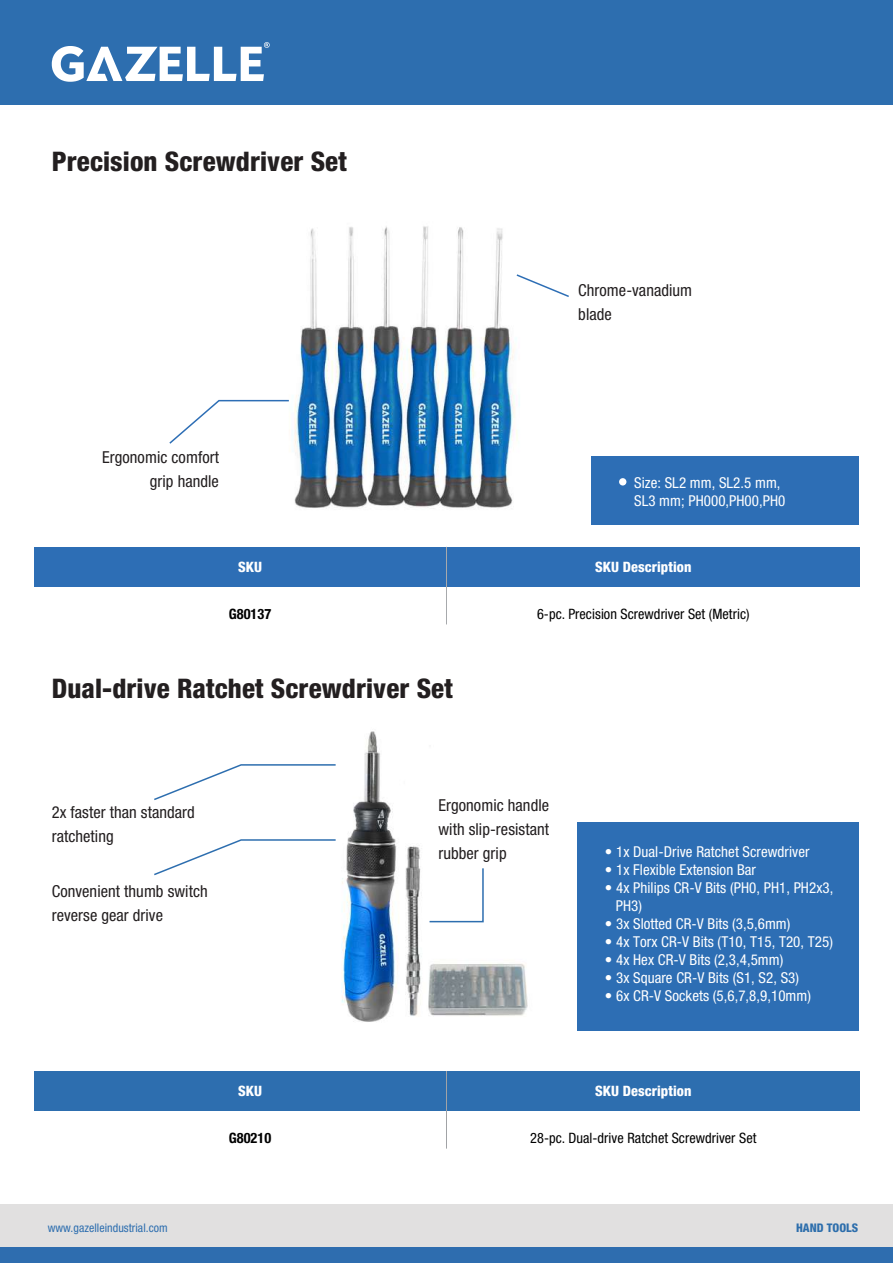
<style>
.page{position:relative;width:893px;height:1263px;background:#fff}
.page>*{position:absolute;margin:0;border:0;box-sizing:border-box;transform-origin:0 0}
.t1{font:800 condensed 27px "Helvetica Neue LT Std";letter-spacing:.005em;color:#231f20}
.t2{font:condensed 16.5px/24px "Helvetica Neue LT Std";letter-spacing:.005em;color:#231f20}
.t3{font:condensed 15px/18px "Helvetica Neue LT Std";letter-spacing:.005em;color:#fff}
.t4{font:condensed 14.25px "Helvetica Neue LT Std";letter-spacing:.005em;color:#000}
.t5{font:800 condensed 14.25px "Helvetica Neue LT Std";letter-spacing:.005em;color:#fff}
.t6{font:700 condensed 14.25px "Helvetica Neue LT Std";letter-spacing:.005em;color:#000}
.t7{font:condensed 11.85px "Helvetica Neue LT Std";letter-spacing:.005em;color:#2d6eaf}
.t8{font:800 condensed 11.85px "Helvetica Neue LT Std";letter-spacing:.005em;color:#2d6eac}
</style>
<div class="page">
<div style="left:0;top:1204px;width:893px;height:43px;background:#e1e0e0"></div>
<div style="left:0;top:1247px;width:893px;height:16px;background:#2e6daf"></div>
<div style="left:0;top:0;width:893px;height:105px;background:#2d6eaf"></div>
<svg style="left:52px;top:42px;width:218px;height:40px"></svg>
<img style="left:341px;top:731px;width:187px;height:291px">
<div style="left:34px;top:1071px;width:825px;height:40px;background:#2d6eaf"></div>
<hr style="left:446px;top:1071px;width:1px;height:77px;background:#a1a3a6">
<svg style="left:154px;top:764px;width:182px;height:37px"></svg>
<svg style="left:154px;top:839px;width:182px;height:37px"></svg>
<svg style="left:428px;top:867px;width:56px;height:56px"></svg>
<div style="left:577px;top:822px;width:282px;height:209px;background:#2d6eb4"></div>
<img style="left:292px;top:226px;width:228px;height:321px">
<svg style="left:515px;top:273px;width:54px;height:25px"></svg>
<svg style="left:169px;top:399px;width:120px;height:45px"></svg>
<div style="left:591px;top:456px;width:268px;height:69px;background:#2d6eb5"></div>
<div style="left:619px;top:478px;width:7px;height:7px;background:#fff;border-radius:50%"></div>
<div style="left:34px;top:547px;width:825px;height:40px;background:#2d6eb5"></div>
<hr style="left:446px;top:547px;width:1px;height:77px;background:#a7a9ac">
<h1 class="t1" style="left:52px;top:144px;width:297px">Precision Screwdriver Set</h1>
<p class="t2" style="left:102px;top:445px;width:118px;text-align:right">Ergonomic comfort grip handle</p>
<p class="t2" style="left:578px;top:278px;width:115px">Chrome-vanadium blade</p>
<p class="t3" style="left:634px;top:473px;width:153px">Size: SL2 mm, SL2.5 mm,<br>SL3 mm; PH000,PH00,PH0</p>
<p class="t5" style="left:238px;top:558px;width:25px">SKU</p>
<p class="t5" style="left:595px;top:558px;width:98px">SKU Description</p>
<p class="t6" style="left:229px;top:605px;width:44px">G80137</p>
<p class="t4" style="left:537px;top:606px;width:214px">6-pc. Precision Screwdriver Set (Metric)</p>
<h1 class="t1" style="left:52px;top:671px;width:403px">Dual-drive Ratchet Screwdriver Set</h1>
<p class="t2" style="left:52px;top:800px;width:145px">2x faster than standard ratcheting</p>
<p class="t2" style="left:52px;top:879px;width:157px">Convenient thumb switch reverse gear drive</p>
<p class="t2" style="left:438px;top:793px;width:112px;text-align:justify">Ergonomic handle with slip-resistant rubber grip</p>
<p class="t3" style="left:605px;top:843px;width:206px">• 1x Dual-Drive Ratchet Screwdriver</p>
<p class="t3" style="left:605px;top:861px;width:153px">• 1x Flexible Extension Bar</p>
<p class="t3" style="left:616px;top:879px;width:219px;text-indent:-11px">• 4x Philips CR-V Bits (PH0, PH1, PH2x3,<br>PH3)</p>
<p class="t3" style="left:605px;top:915px;width:187px">• 3x Slotted CR-V Bits (3,5,6mm)</p>
<p class="t3" style="left:605px;top:933px;width:230px">• 4x Torx CR-V Bits (T10, T15, T20, T25)</p>
<p class="t3" style="left:605px;top:951px;width:180px">• 4x Hex CR-V Bits (2,3,4,5mm)</p>
<p class="t3" style="left:605px;top:969px;width:196px">• 3x Square CR-V Bits (S1, S2, S3)</p>
<p class="t3" style="left:605px;top:987px;width:208px">• 6x CR-V Sockets (5,6,7,8,9,10mm)</p>
<p class="t7" style="left:48px;top:1221px;width:122px">www.gazelleindustrial.com</p>
<p class="t5" style="left:238px;top:1082px;width:25px">SKU</p>
<p class="t5" style="left:595px;top:1082px;width:98px">SKU Description</p>
<p class="t6" style="left:229px;top:1129px;width:44px">G80210</p>
<p class="t4" style="left:530px;top:1130px;width:228px">28-pc. Dual-drive Ratchet Screwdriver Set</p>
<p class="t8" style="left:796px;top:1221px;width:64px">HAND TOOLS</p>
</div>
